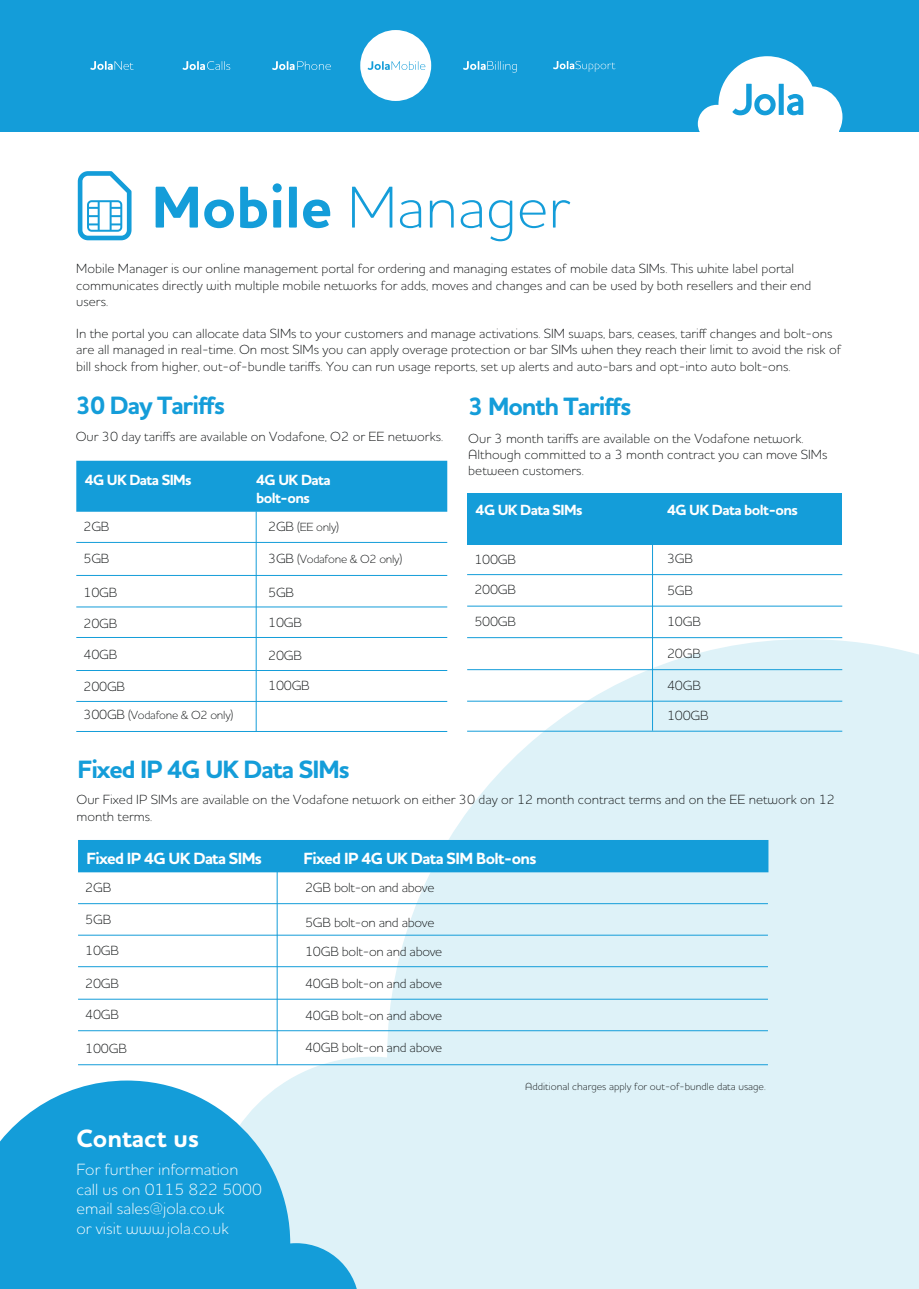
<style>
.page{position:relative;width:919px;height:1289px;background:#fff}
.page>*{position:absolute;margin:0;border:0;box-sizing:border-box;transform-origin:0 0}
.t1{font:300 60px "Houschka Pro";color:#149dd9}
.t2{font:700 25.5px "Houschka Pro";letter-spacing:-.04em;color:#149dd9}
.t3{font:700 25.5px "Houschka Pro";color:#fff}
.t4{font:300 16.5px/19.5px "Houschka Pro";color:#fff}
.t5{font:700 16.5px "Houschka Pro";letter-spacing:-.04em;color:#fff}
.t6{font:700 15px/18px "Houschka Pro";letter-spacing:-.04em;color:#fff}
.t7{font:300 13.5px/16.2px "Houschka Pro";color:#111415}
.t8{font:300 13.5px/29.2px "Houschka Pro";letter-spacing:-.02em;color:#111415}
.t9{font:300 12px "Houschka Pro";letter-spacing:-.02em;color:#111415}
.t10{font:300 10.5px "Houschka Pro";color:#111415}
.s1{font-weight:700}
.s2{font-size:13.5px}
</style>
<div class="page">
<svg style="left:210px;top:639px;width:708px;height:649px;fill:#def2f8"></svg>
<svg style="left:0;top:1080px;width:359px;height:208px;background:#4db5e1"></svg>
<div style="left:0;top:0;width:918px;height:132px;background:#149dd9"></div>
<svg style="left:90px;top:61px;width:44px;height:9px"></svg>
<svg style="left:182px;top:61px;width:48px;height:9px"></svg>
<div style="left:360px;top:30px;width:71px;height:71px;background:#fff;border-radius:50%"></div>
<svg style="left:367px;top:61px;width:58px;height:9px"></svg>
<svg style="left:272px;top:61px;width:59px;height:9px"></svg>
<svg style="left:463px;top:61px;width:53px;height:12px"></svg>
<svg style="left:553px;top:61px;width:62px;height:11px"></svg>
<svg style="left:697px;top:56px;width:145px;height:76px"></svg>
<div style="left:699px;top:127px;width:139px;height:11px;background:#fff"></div>
<div style="left:76px;top:461px;width:371px;height:50px;background:#149dd9"></div>
<hr style="left:76px;top:542px;width:371px;height:1px;background:#149dd9">
<hr style="left:76px;top:575px;width:371px;height:1px;background:#149dd9">
<hr style="left:256px;top:511px;width:1px;height:220px;background:#149dd9">
<hr style="left:76px;top:606px;width:371px;height:1px;background:#149dd9">
<hr style="left:76px;top:637px;width:371px;height:1px;background:#149dd9">
<hr style="left:76px;top:670px;width:371px;height:1px;background:#149dd9">
<hr style="left:76px;top:701px;width:371px;height:1px;background:#149dd9">
<hr style="left:76px;top:731px;width:371px;height:1px;background:#149dd9">
<svg style="left:78px;top:171px;width:53px;height:69px"></svg>
<div style="left:467px;top:493px;width:374px;height:51px;background:#149dd9"></div>
<hr style="left:467px;top:574px;width:375px;height:1px;background:#149dd9">
<hr style="left:467px;top:605px;width:375px;height:1px;background:#149dd9">
<hr style="left:652px;top:523px;width:1px;height:207px;background:#149dd9">
<hr style="left:467px;top:637px;width:375px;height:1px;background:#149dd9">
<hr style="left:467px;top:669px;width:375px;height:1px;background:#149dd9">
<hr style="left:467px;top:700px;width:375px;height:1px;background:#149dd9">
<hr style="left:467px;top:730px;width:375px;height:1px;background:#149dd9">
<div style="left:78px;top:840px;width:690px;height:32px;background:#149dd9"></div>
<hr style="left:78px;top:934px;width:689px;height:1px;background:#149dd9">
<hr style="left:277px;top:851px;width:1px;height:214px;background:#149dd9">
<hr style="left:78px;top:966px;width:689px;height:1px;background:#149dd9">
<hr style="left:78px;top:998px;width:689px;height:1px;background:#149dd9">
<hr style="left:78px;top:1030px;width:689px;height:1px;background:#149dd9">
<hr style="left:78px;top:1064px;width:689px;height:1px;background:#149dd9">
<hr style="left:78px;top:903px;width:689px;height:1px;background:#149dd9">
<h1 class="t1" style="left:152px;top:169px;width:419px"><span class="s1">Mobile</span> Manager</h1>
<p class="t7" style="left:76px;top:260px;width:736px">Mobile Manager is our online management portal for ordering and managing estates of mobile data SIMs. This white label portal communicates directly with multiple mobile networks for adds, moves and changes and can be used by both resellers and their end users.</p>
<p class="t7" style="left:76px;top:325px;width:766px">In the portal you can allocate data SIMs to your customers and manage activations. SIM swaps, bars, ceases, tariff changes and bolt-ons are all managed in real-time. On most SIMs you can apply overage protection or bar SIMs when they reach their limit to avoid the risk of bill shock from higher, out-of-bundle tariffs. You can run usage reports, set up alerts and auto-bars and opt-into auto bolt-ons.</p>
<h2 class="t2" style="left:76px;top:389px;width:151px">30 Day Tariffs</h2>
<h2 class="t2" style="left:468px;top:390px;width:165px">3 Month Tariffs</h2>
<p class="t7" style="left:76px;top:428px;width:369px">Our 30 day tariffs are available on Vodafone, O2 or EE networks.</p>
<p class="t6" style="left:85px;top:471px;width:108px">4G UK Data SIMs</p>
<p class="t6" style="left:256px;top:471px;width:76px">4G UK Data bolt-ons</p>
<p class="t7" style="left:83px;top:518px;width:28px">2GB</p>
<p class="t7" style="left:83px;top:549px;width:28px">5GB</p>
<p class="t7" style="left:83px;top:584px;width:35px">10GB</p>
<p class="t7" style="left:83px;top:614px;width:35px">20GB</p>
<p class="t7" style="left:83px;top:646px;width:35px">40GB</p>
<p class="t7" style="left:83px;top:678px;width:43px">200GB</p>
<p class="t9" style="left:83px;top:707px;width:151px"><span class="s2">300GB</span> (Vodafone &amp; O2 only)</p>
<p class="t9" style="left:268px;top:519px;width:72px"><span class="s2">2GB</span> (EE only)</p>
<p class="t9" style="left:268px;top:551px;width:136px"><span class="s2">3GB</span> (Vodafone &amp; O2 only)</p>
<p class="t7" style="left:268px;top:584px;width:28px">5GB</p>
<p class="t7" style="left:268px;top:614px;width:35px">10GB</p>
<p class="t7" style="left:268px;top:646px;width:35px">20GB</p>
<p class="t7" style="left:268px;top:676px;width:43px">100GB</p>
<h2 class="t2" style="left:78px;top:752px;width:274px">Fixed IP 4G UK Data SIMs</h2>
<p class="t7" style="left:468px;top:429px;width:361px">Our 3 month tariffs are available on the Vodafone network.<br>Although committed to a 3 month contract you can move SIMs between customers.</p>
<p class="t6" style="left:475px;top:501px;width:108px">4G UK Data SIMs</p>
<p class="t6" style="left:667px;top:501px;width:132px">4G UK Data bolt-ons</p>
<p class="t7" style="left:474px;top:551px;width:43px">100GB</p>
<p class="t7" style="left:474px;top:581px;width:43px">200GB</p>
<p class="t7" style="left:474px;top:613px;width:43px">500GB</p>
<p class="t7" style="left:667px;top:550px;width:28px">3GB</p>
<p class="t7" style="left:667px;top:582px;width:28px">5GB</p>
<p class="t7" style="left:667px;top:613px;width:35px">10GB</p>
<p class="t7" style="left:667px;top:645px;width:35px">20GB</p>
<p class="t7" style="left:667px;top:677px;width:35px">40GB</p>
<p class="t7" style="left:667px;top:707px;width:43px">100GB</p>
<p class="t7" style="left:76px;top:791px;width:759px">Our Fixed IP SIMs are available on the Vodafone network on either 30 day or 12 month contract terms and on the EE network on 12 month terms.</p>
<p class="t5" style="left:87px;top:847px;width:177px">Fixed IP 4G UK Data SIMs</p>
<p class="t5" style="left:303px;top:847px;width:234px">Fixed IP 4G UK Data SIM Bolt-ons</p>
<p class="t7" style="left:85px;top:879px;width:28px">2GB</p>
<p class="t7" style="left:85px;top:910px;width:28px">5GB</p>
<p class="t7" style="left:85px;top:942px;width:35px">10GB</p>
<p class="t8" style="left:305px;top:872px;width:131px">2GB bolt-on and above</p>
<p class="t8" style="left:305px;top:907px;width:139px">5GB bolt-on and above<br>10GB bolt-on and above</p>
<p class="t7" style="left:85px;top:974px;width:35px">20GB</p>
<p class="t7" style="left:85px;top:1006px;width:35px">40GB</p>
<p class="t8" style="left:305px;top:968px;width:139px">40GB bolt-on and above</p>
<p class="t8" style="left:305px;top:1000px;width:139px">40GB bolt-on and above</p>
<p class="t7" style="left:85px;top:1040px;width:43px">100GB</p>
<p class="t8" style="left:305px;top:1032px;width:139px">40GB bolt-on and above</p>
<h2 class="t3" style="left:77px;top:1121px;width:124px">Contact us</h2>
<p class="t4" style="left:77px;top:1159px;width:187px">For further information call us on 0115 822 5000 email sales@jola.co.uk</p>
<p class="t4" style="left:77px;top:1217px;width:154px">or visit www.jola.co.uk</p>
<p class="t10" style="left:525px;top:1080px;width:242px">Additional charges apply for out-of-bundle data usage.</p>
</div>
